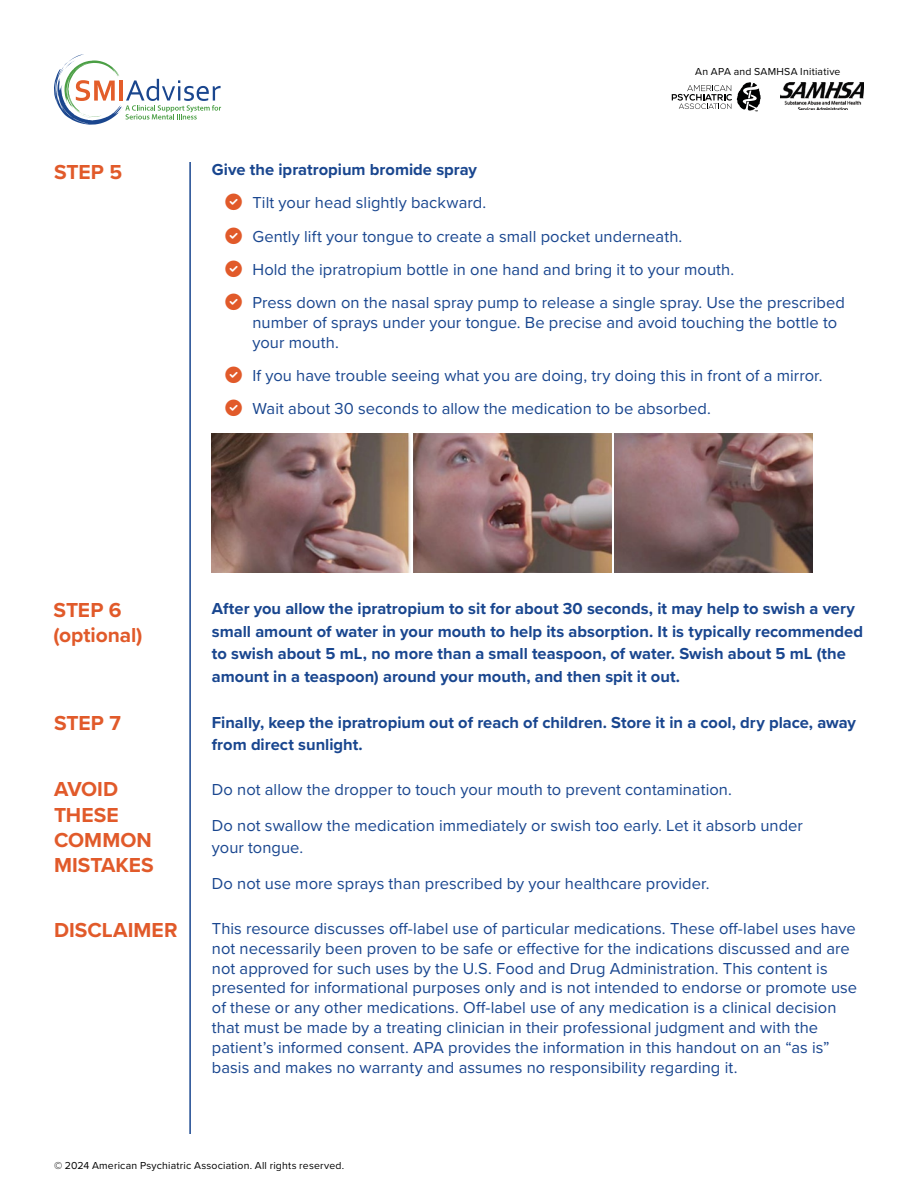
<style>
.page{position:relative;width:918px;height:1188px;background:#fff}
.page>*{position:absolute;margin:0;border:0;box-sizing:border-box;transform-origin:0 0}
.t1{font:700 21px/25.2px "Proxima Nova";color:#e15a2a}
.t2{font:16.5px/19.8px "Proxima Nova";letter-spacing:.005em;color:#19468f}
.t3{font:700 16.5px/22.5px "Proxima Nova";color:#19468f}
.t4{font:10.5px "Proxima Nova";letter-spacing:.02em;color:#000}
</style>
<div class="page">
<img style="left:781px;top:82px;width:83px;height:28px">
<svg style="left:672px;top:82px;width:89px;height:30px"></svg>
<svg style="left:54px;top:54px;width:167px;height:71px"></svg>
<img style="left:413px;top:434px;width:199px;height:138px">
<img style="left:212px;top:434px;width:198px;height:138px">
<img style="left:615px;top:434px;width:198px;height:138px">
<hr style="left:189px;top:162px;width:2px;height:972px;background:#19468f">
<p class="t1" style="left:54px;top:159px;width:70px">STEP 5</p>
<p class="t4" style="left:695px;top:64px;width:147px">An APA and SAMHSA Initiative</p>
<p class="t3" style="left:212px;top:158px;width:267px">Give the ipratropium bromide spray</p>
<p class="t2" style="left:252px;top:185px;width:594px;line-height:33.3px">Tilt your head slightly backward.<br>Gently lift your tongue to create a small pocket underneath.<br>Hold the ipratropium bottle in one hand and bring it to your mouth.<br>Press down on the nasal spray pump to release a single spray. Use the prescribed</p>
<p class="t2" style="left:252px;top:312px;width:586px">number of sprays under your tongue. Be precise and avoid touching the bottle to your mouth.</p>
<p class="t2" style="left:252px;top:358px;width:572px;line-height:33.3px">If you have trouble seeing what you are doing, try doing this in front of a mirror.<br>Wait about 30 seconds to allow the medication to be absorbed.</p>
<p class="t1" style="left:53px;top:597px;width:90px">STEP 6 (optional)</p>
<p class="t1" style="left:54px;top:710px;width:68px">STEP 7</p>
<p class="t1" style="left:54px;top:776px;width:101px">AVOID<br>THESE<br>COMMON<br>MISTAKES</p>
<p class="t3" style="left:212px;top:597px;width:653px">After you allow the ipratropium to sit for about 30 seconds, it may help to swish a very small amount of water in your mouth to help its absorption. It is typically recommended to swish about 5 mL, no more than a small teaspoon, of water. Swish about 5 mL (the amount in a teaspoon) around your mouth, and then spit it out.</p>
<p class="t3" style="left:212px;top:711px;width:646px">Finally, keep the ipratropium out of reach of children. Store it in a cool, dry place, away from direct sunlight.</p>
<p class="t2" style="left:212px;top:771px;width:593px;line-height:36px">Do not allow the dropper to touch your mouth to prevent contamination.<br>Do not swallow the medication immediately or swish too early. Let it absorb under</p>
<p class="t2" style="left:212px;top:829px;width:499px;line-height:36px">your tongue.<br>Do not use more sprays than prescribed by your healthcare provider.</p>
<p class="t1" style="left:54px;top:917px;width:125px">DISCLAIMER</p>
<p class="t2" style="left:212px;top:918px;width:647px">This resource discusses off-label use of particular medications. These off-label uses have not necessarily been proven to be safe or effective for the indications discussed and are not approved for such uses by the U.S. Food and Drug Administration. This content is presented for informational purposes only and is not intended to endorse or promote use of these or any other medications. Off-label use of any medication is a clinical decision that must be made by a treating clinician in their professional judgment and with the patient’s informed consent. APA provides the information in this handout on an “as is” basis and makes no warranty and assumes no responsibility regarding it.</p>
<p class="t4" style="left:54px;top:1158px;width:292px">© 2024 American Psychiatric Association. All rights reserved.</p>
</div>
